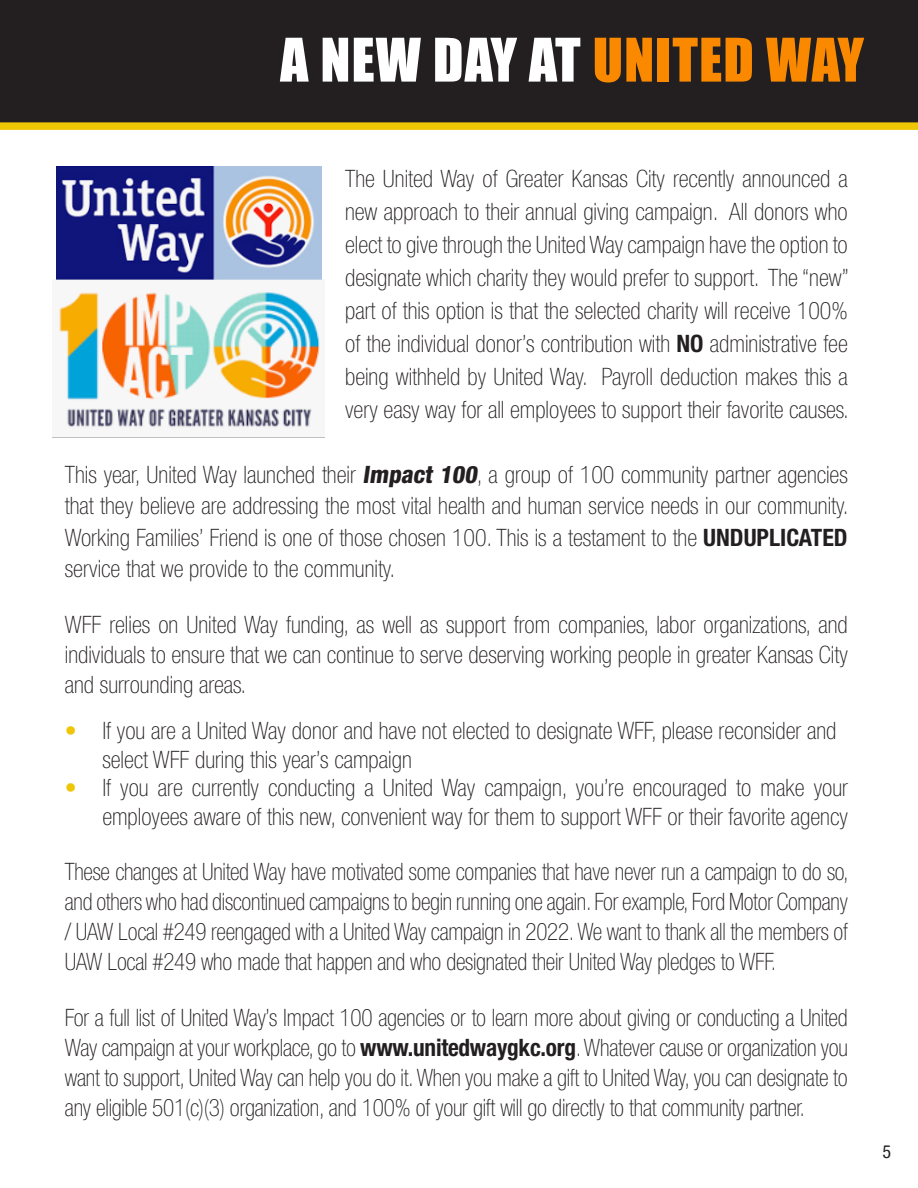
<style>
.page{position:relative;width:918px;height:1188px;background:#fff}
.page>*{position:absolute;margin:0;border:0;box-sizing:border-box;transform-origin:0 0}
.t1{font:55.5px "Impact";letter-spacing:.02em;color:#fff}
.t2{font:100 condensed 24px/33px "Helvetica Neue";color:#231f20;text-align:justify}
.t3{font:100 condensed 24px/30px "Helvetica Neue";color:#231f20;text-align:justify;scale:.96 1}
.t4{font:condensed 18px "Helvetica Neue";color:#231f20}
.s1{color:#fa8900}
.s2{font-weight:700}
.s3{font-weight:800}
.s4{font-weight:900;font-stretch:expanded;color:#eec604}
</style>
<div class="page">
<div style="left:0;top:0;width:918px;height:130px;background:#231f20"></div>
<img style="left:53px;top:292px;width:272px;height:146px">
<img style="left:57px;top:167px;width:264px;height:112px">
<h1 class="t1" style="left:280px;top:17px;width:585px">A NEW DAY AT <span class="s1">UNITED WAY</span></h1>
<p class="t2" style="left:345px;top:162px;width:505px">The United Way of Greater Kansas City recently announced a new approach to their annual giving campaign. All donors who elect to give through the United Way campaign have the option to designate which charity they would prefer to support. The “new” part of this option is that the selected charity will receive 100% of the individual donor’s contribution with <span class="s2">NO</span> administrative fee being withheld by United Way. Payroll deduction makes this a very easy way for all employees to support their favorite causes.</p>
<p class="t2" style="left:65px;top:458px;width:785px;line-height:31.5px">This year, United Way launched their <span class="s3">Impact 100</span>, a group of 100 community partner agencies that they believe are addressing the most vital health and human service needs in our community.<br>Working Families’ Friend is one of those chosen 100. This is a testament to the <span class="s2">UNDUPLICATED </span>service that we provide to the community.</p>
<p class="t2" style="left:65px;top:609px;width:785px;line-height:30px">WFF relies on United Way funding, as well as support from companies, labor organizations, and individuals to ensure that we can continue to serve deserving working people in greater Kansas City and surrounding areas.</p>
<p class="t2" style="left:102px;top:716px;width:735px;line-height:28.8px;text-indent:-37px"><span class="s4">•</span> If you are a United Way donor and have not elected to designate WFF, please reconsider and select WFF during this year’s campaign</p>
<p class="t2" style="left:65px;top:773px;width:785px;line-height:28.8px;text-align:right"><span class="s4">•</span> If you are currently conducting a United Way campaign, you’re encouraged to make your employees aware of this new, convenient way for them to support WFF or their favorite agency</p>
<p class="t3" style="left:65px;top:857px;width:818px">These changes at United Way have motivated some companies that have never run a campaign to do so, and others who had discontinued campaigns to begin running one again. For example, Ford Motor Company / UAW Local #249 reengaged with a United Way campaign in 2022. We want to thank all the members of UAW Local #249 who made that happen and who designated their United Way pledges to WFF.</p>
<p class="t2" style="left:65px;top:1002px;width:785px;line-height:30px">For a full list of United Way’s Impact 100 agencies or to learn more about giving or conducting a United Way campaign at your workplace, go to <span class="s2">www.unitedwaygkc.org</span>. Whatever cause or organization you want to support, United Way can help you do it. When you make a gift to United Way, you can designate to any eligible 501(c)(3) organization, and 100% of your gift will go directly to that community partner.</p>
<p class="t4" style="left:882px;top:1142px;width:10px">5</p>
</div>
